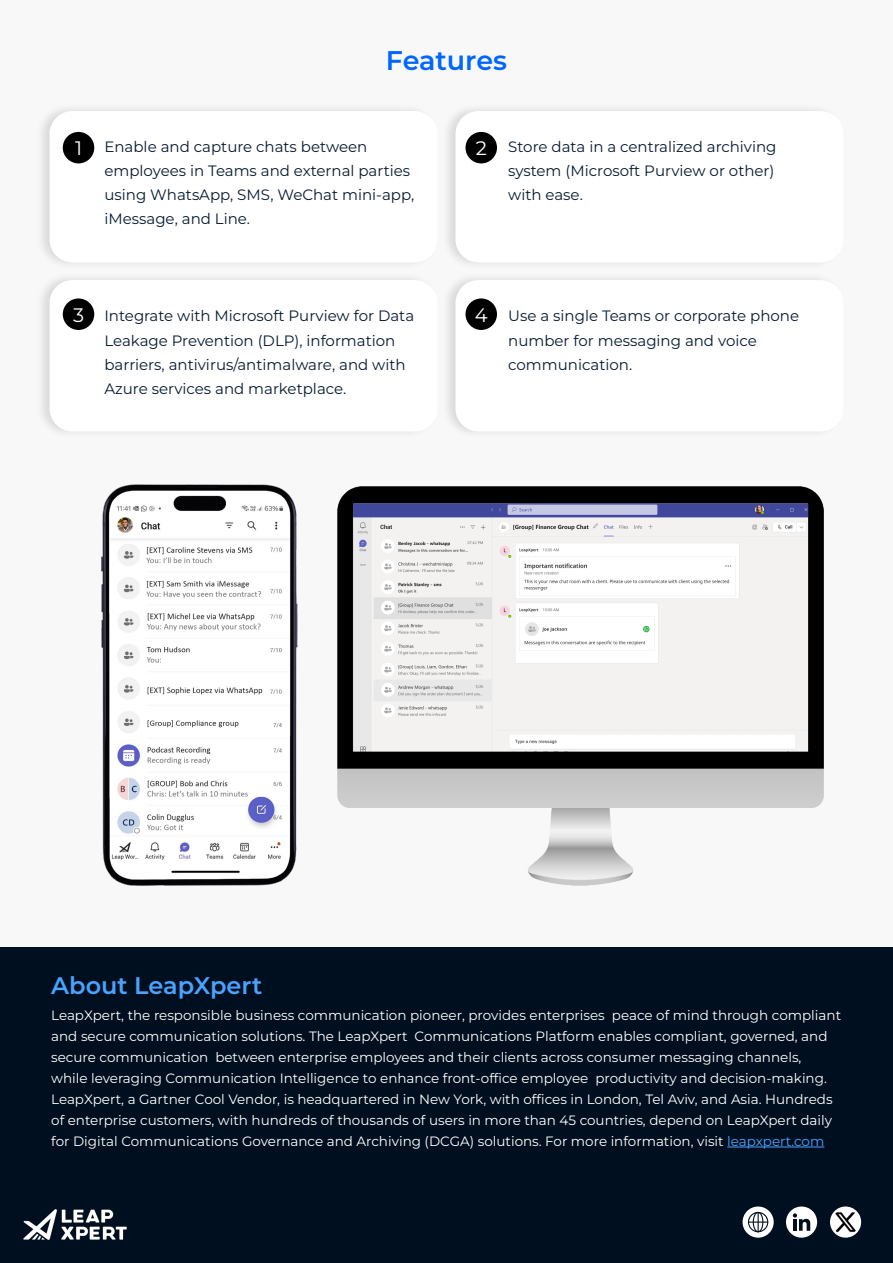
<style>
.page{position:relative;width:893px;height:1263px;background:#fff}
.page>*{position:absolute;margin:0;border:0;box-sizing:border-box;transform-origin:0 0}
.t1{font:600 27px "Montserrat";color:#06f}
.t2{font:600 24px "Montserrat";color:#49a3ff}
.t3{font:19.5px "Montserrat";color:#fff}
.t4{font:15px/24px "Montserrat";color:#071b31}
.t5{font:13.5px/21px "Montserrat";color:#fff}
.s1{color:#49a3ff}
</style>
<div class="page">
<div style="left:0;top:947px;width:893px;height:316px;background:#000f1f"></div>
<div style="left:0;top:0;width:893px;height:947px;background:#f8f8f8"></div>
<div style="left:786px;top:1206px;width:31px;height:32px;background:#fff;border-radius:16px"></div>
<svg style="left:793px;top:1213px;width:17px;height:18px"></svg>
<img style="left:23px;top:1209px;width:104px;height:31px">
<svg style="left:742px;top:1206px;width:32px;height:32px"></svg>
<svg style="left:748px;top:1212px;width:20px;height:20px"></svg>
<div style="left:35px;top:103px;width:405px;height:168px;background:#000;opacity:.12"></div>
<div style="left:49px;top:111px;width:388px;height:151px;background:#fff;border-radius:23px"></div>
<div style="left:35px;top:272px;width:405px;height:168px;background:#000;opacity:.12"></div>
<div style="left:49px;top:280px;width:388px;height:151px;background:#fff;border-radius:23px"></div>
<div style="left:441px;top:103px;width:405px;height:168px;background:#000;opacity:.12"></div>
<div style="left:455px;top:111px;width:388px;height:151px;background:#fff;border-radius:23px"></div>
<div style="left:441px;top:272px;width:405px;height:168px;background:#000;opacity:.12"></div>
<div style="left:455px;top:280px;width:388px;height:151px;background:#fff;border-radius:23px"></div>
<img style="left:338px;top:487px;width:485px;height:398px">
<div style="left:63px;top:132px;width:31px;height:31px;background:#000;border-radius:50%"></div>
<div style="left:63px;top:298px;width:31px;height:32px;background:#000;border-radius:50%"></div>
<div style="left:465px;top:132px;width:32px;height:31px;background:#000;border-radius:50%"></div>
<div style="left:465px;top:298px;width:32px;height:32px;background:#000;border-radius:50%"></div>
<img style="left:101px;top:484px;width:197px;height:402px">
<svg style="left:830px;top:1206px;width:31px;height:32px"></svg>
<img style="left:834px;top:1210px;width:23px;height:24px">
<hr style="left:727px;top:1147px;width:97px;height:1px;background:#49a3ff">
<h1 class="t1" style="left:386px;top:42px;width:123px">Features</h1>
<p class="t4" style="left:104px;top:135px;width:311px;text-indent:-27px">• Enable and capture chats between employees in Teams and external parties using WhatsApp, SMS, WeChat mini-app, iMessage, and Line.</p>
<h3 class="t3" style="left:75px;top:135px;width:9px">1</h3>
<h3 class="t3" style="left:73px;top:301px;width:12px">3</h3>
<p class="t4" style="left:104px;top:304px;width:311px;text-indent:-27px">• Integrate with Microsoft Purview for Data Leakage Prevention (DLP), information barriers, antivirus/antimalware, and with Azure services and marketplace.</p>
<p class="t4" style="left:508px;top:135px;width:270px;text-indent:-27px">• Store data in a centralized archiving system (Microsoft Purview or other) with ease.</p>
<h3 class="t3" style="left:476px;top:135px;width:13px">2</h3>
<h3 class="t3" style="left:475px;top:301px;width:14px">4</h3>
<p class="t4" style="left:508px;top:304px;width:292px;text-indent:-27px">• Use a single Teams or corporate phone number for messaging and voice communication.</p>
<h2 class="t2" style="left:51px;top:968px;width:212px">About LeapXpert</h2>
<p class="t5" style="left:51px;top:1004px;width:791px">LeapXpert, the responsible business communication pioneer, provides enterprises peace of mind through compliant and secure communication solutions. The LeapXpert Communications Platform enables compliant, governed, and secure communication between enterprise employees and their clients across consumer messaging channels, while leveraging Communication Intelligence to enhance front-office employee productivity and decision-making.<br>LeapXpert, a Gartner Cool Vendor, is headquartered in New York, with offices in London, Tel Aviv, and Asia. Hundreds of enterprise customers, with hundreds of thousands of users in more than 45 countries, depend on LeapXpert daily for Digital Communications Governance and Archiving (DCGA) solutions. For more information, visit <span class="s1">leapxpert.com</span></p>
</div>
